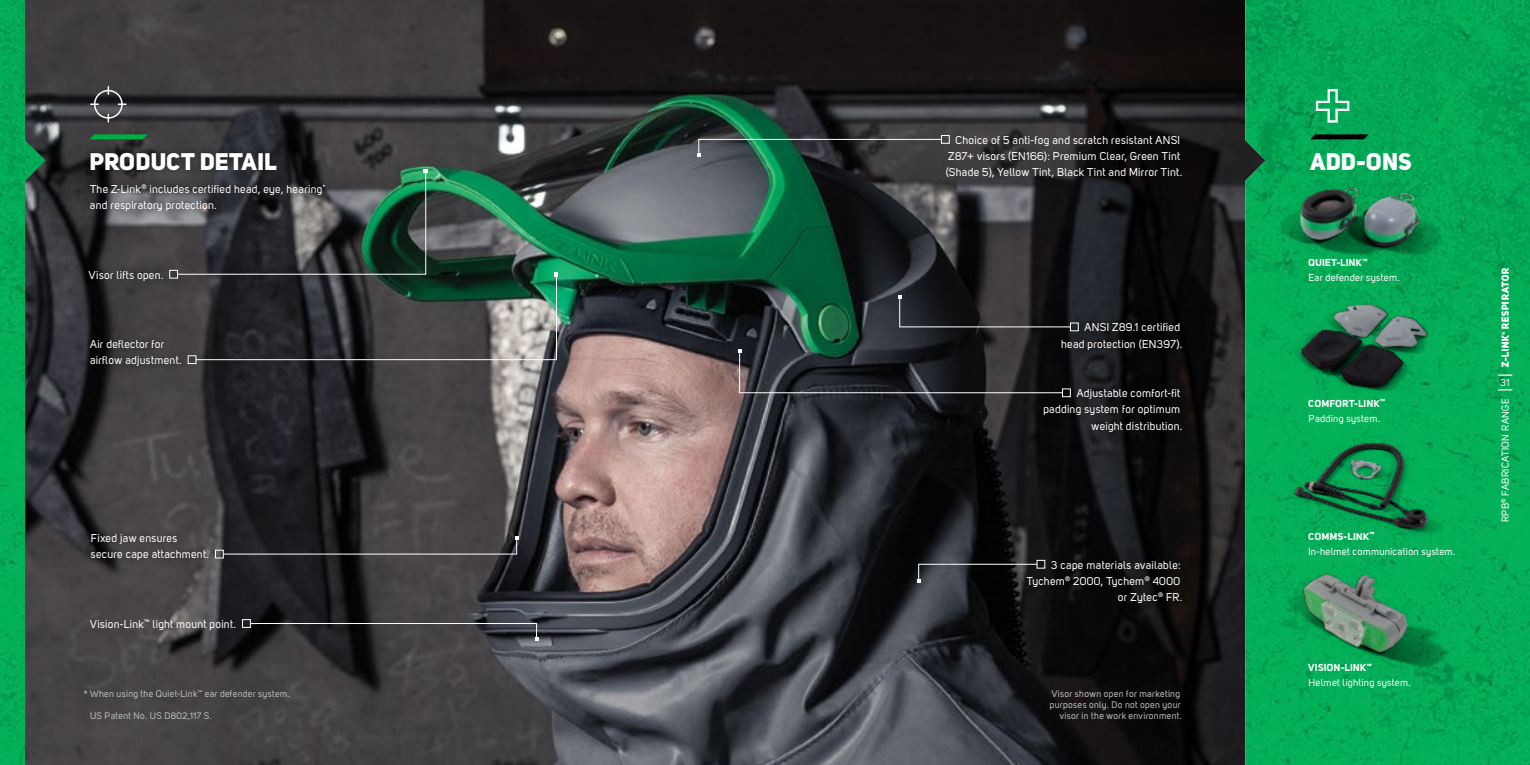
<style>
.page{position:relative;width:1530px;height:765px;background:#fff}
.page>*{position:absolute;margin:0;border:0;box-sizing:border-box;transform-origin:0 0}
.t1{font:23.75px "Uni Sans Heavy";letter-spacing:.005em;color:#fff}
.t2{font:11.25px/16.2px "Uni Sans Regular";letter-spacing:.02em;color:#fff}
.t3{font:10px "Uni Sans Regular";letter-spacing:.025em;color:#fff}
.t4{font:10px "Uni Sans Bold";letter-spacing:.015em;color:#fff}
.t5{font:10px "Uni Sans Heavy";letter-spacing:.025em;color:#fff}
.t6{font:9.38px/10.6px "Uni Sans Regular";letter-spacing:.025em;color:#bcbec0;text-align:right}
.t7{font:700 4.38px "Uni Sans Semi";color:#fff}
</style>
<div class="page">
<img style="left:46px;top:0;width:1010px;height:765px">
<svg style="left:1056px;top:0;width:189px;height:765px;background:#151415"></svg>
<img style="left:1245px;top:0;width:285px;height:765px">
<img style="left:0;top:0;width:46px;height:765px">
<div style="left:1313px;top:134px;width:53px;height:5px;background:#000"></div>
<svg style="left:1498px;top:389px;width:14px;height:2px"></svg>
<svg style="left:1498px;top:374px;width:14px;height:2px"></svg>
<svg style="left:1316px;top:89px;width:33px;height:33px"></svg>
<div style="left:84px;top:145px;width:247px;height:73px;background:#000;opacity:.5"></div>
<div style="left:92px;top:134px;width:53px;height:5px;background:#00ae43"></div>
<svg style="left:90px;top:86px;width:37px;height:37px"></svg>
<div style="left:1020px;top:553px;width:168px;height:56px;background:#000;opacity:.5"></div>
<div style="left:1037px;top:560px;width:8px;height:9px;border:1px solid #fff"></div>
<div style="left:1029px;top:374px;width:165px;height:70px;background:#000;opacity:.75"></div>
<div style="left:1062px;top:388px;width:9px;height:9px;border:1px solid #fff"></div>
<div style="left:85px;top:527px;width:146px;height:40px;background:#000;opacity:.5"></div>
<div style="left:215px;top:550px;width:9px;height:8px;border:1px solid #fff"></div>
<div style="left:84px;top:333px;width:120px;height:40px;background:#000;opacity:.5"></div>
<div style="left:188px;top:355px;width:8px;height:9px;border:1px solid #fff"></div>
<div style="left:941px;top:135px;width:9px;height:9px;border:1px solid #fff"></div>
<div style="left:83px;top:263px;width:102px;height:24px;background:#000;opacity:.5"></div>
<div style="left:169px;top:270px;width:9px;height:9px;border:1px solid #fff"></div>
<svg style="left:222px;top:536px;width:297px;height:19px;background:#3c3b3d"></svg>
<svg style="left:177px;top:169px;width:381px;height:192px;background:#3b4a45"></svg>
<svg style="left:738px;top:349px;width:326px;height:45px;background:#282a2e"></svg>
<svg style="left:917px;top:563px;width:121px;height:20px;background:#323437"></svg>
<div style="left:242px;top:619px;width:9px;height:9px;border:1px solid #fff"></div>
<svg style="left:250px;top:623px;width:289px;height:18px;background:#3c3b3e"></svg>
<img style="left:1268px;top:162px;width:190px;height:117px">
<img style="left:1294px;top:183px;width:132px;height:71px">
<img style="left:1285px;top:294px;width:156px;height:103px">
<img style="left:1300px;top:301px;width:130px;height:88px">
<img style="left:1285px;top:425px;width:163px;height:113px">
<img style="left:1292px;top:440px;width:139px;height:93px">
<svg style="left:697px;top:138px;width:246px;height:19px;background:#3c4f4b"></svg>
<div style="left:1044px;top:304px;width:154px;height:62px;background:#000;opacity:.5"></div>
<div style="left:1070px;top:322px;width:9px;height:9px;border:1px solid #fff"></div>
<svg style="left:898px;top:295px;width:174px;height:33px;background:#29292b"></svg>
<img style="left:1265px;top:538px;width:215px;height:154px">
<img style="left:1282px;top:549px;width:176px;height:127px">
<img style="left:1298px;top:566px;width:120px;height:94px">
<p class="t2" style="left:946px;top:132px;width:238px;text-indent:10px">Choice of 5 anti-fog and scratch resistant ANSI<br>Z87+ visors (EN166): Premium Clear, Green Tint (Shade 5), Yellow Tint, Black Tint and Mirror Tint.</p>
<h1 class="t1" style="left:90px;top:147px;width:189px">PRODUCT DETAIL</h1>
<h1 class="t1" style="left:1311px;top:147px;width:103px">ADD-ONS</h1>
<p class="t2" style="left:90px;top:181px;width:237px">The Z-Link<sup>®</sup> includes certified head, eye, hearing<sup>* </sup>and respiratory protection.</p>
<p class="t2" style="left:89px;top:266px;width:76px">Visor lifts open.</p>
<p class="t2" style="left:90px;top:336px;width:93px">Air deflector for airflow adjustment.</p>
<p class="t2" style="left:91px;top:530px;width:120px">Fixed jaw ensures secure cape attachment.</p>
<p class="t2" style="left:90px;top:616px;width:148px">Vision-Link<sup>™</sup> light mount point.</p>
<p class="t2" style="left:1061px;top:319px;width:123px;text-align:right">ANSI Z89.1 certified head protection (EN397).</p>
<p class="t2" style="left:1043px;top:385px;width:141px;text-align:right">Adjustable comfort-fit padding system for optimum weight distribution.</p>
<p class="t2" style="left:1027px;top:557px;width:157px;text-align:right">3 cape materials available:<br>Tychem<sup>®</sup> 2000, Tychem<sup>®</sup> 4000 or Zytec<sup>®</sup> FR.</p>
<p class="t6" style="left:84px;top:689px;width:208px">* When using the Quiet-Link<sup>™</sup> ear defender system.</p>
<p class="t6" style="left:1050px;top:689px;width:134px">Visor shown open for marketing purposes only. Do not open your visor in the work environment.</p>
<p class="t6" style="left:90px;top:710px;width:123px">US Patent No. US D802,117 S.</p>
<p class="t4" style="left:1309px;top:257px;width:61px">QUIET-LINK<sup>™</sup></p>
<p class="t3" style="left:1309px;top:272px;width:93px">Ear defender system.</p>
<p class="t4" style="left:1309px;top:397px;width:78px">COMFORT-LINK<sup>™</sup></p>
<p class="t3" style="left:1309px;top:412px;width:73px">Padding system.</p>
<p class="t4" style="left:1309px;top:530px;width:68px">COMMS-LINK<sup>™</sup></p>
<p class="t3" style="left:1309px;top:545px;width:148px">In-helmet communication system.</p>
<p class="t4" style="left:1309px;top:662px;width:65px">VISION-LINK<sup>™</sup></p>
<p class="t3" style="left:1309px;top:677px;width:104px">Helmet lighting system.</p>
<p class="t5" style="left:1499px;top:329px;width:63px;rotate:-90deg">RESPIRATOR</p>
<p class="t7" style="left:1501px;top:335px;width:5px;rotate:-90deg">®</p>
<p class="t5" style="left:1499px;top:367px;width:33px;rotate:-90deg">Z-LINK</p>
<p class="t3" style="left:1501px;top:377px;width:11px">31</p>
<p class="t3" style="left:1500px;top:522px;width:125px;rotate:-90deg">RPB<sup>®</sup> FABRICATION RANGE</p>
</div>
